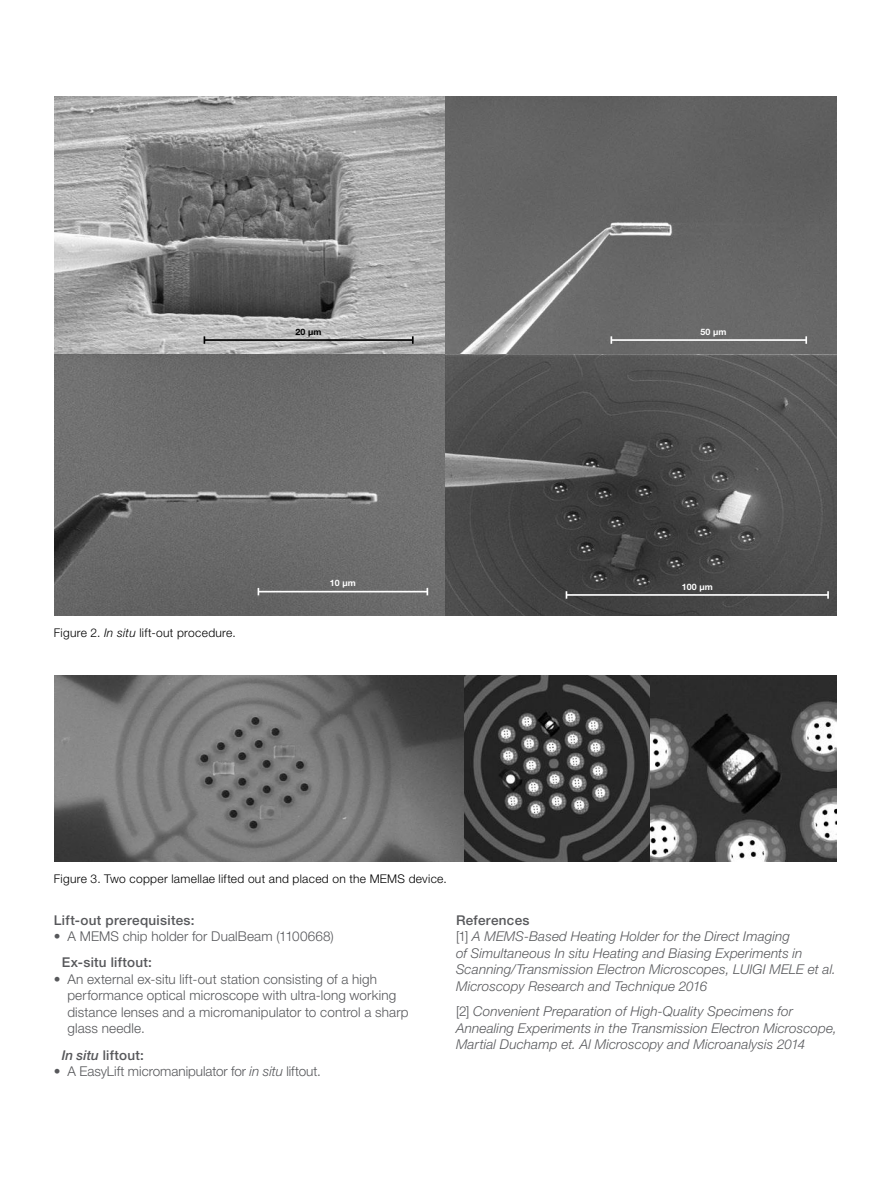
<style>
.page{position:relative;width:891px;height:1188px;background:#fff}
.page>*{position:absolute;margin:0;border:0;box-sizing:border-box;transform-origin:0 0}
.t1{font:italic 300 13.5px/16.5px "Helvetica Neue LT Pro";letter-spacing:.01em;color:#57585b}
.t2{font:300 13.5px/16.5px "Helvetica Neue LT Pro";letter-spacing:.01em;color:#57585b}
.t3{font:500 13.5px "Helvetica Neue LT Pro";letter-spacing:.02em;color:#57585b}
.t4{font:300 12px "Helvetica Neue LT Pro";letter-spacing:.025em;color:#000}
.t5{font:700 8.85px "Helvetica Neue LT Pro";letter-spacing:.01em;color:#fff}
.t6{font:700 8.85px "Helvetica Neue LT Pro";color:#000}
.s1{font-style:italic}
.s2{font-weight:500;font-style:normal}
.s3{font-style:normal}
</style>
<div class="page">
<img style="left:54px;top:96px;width:783px;height:519px">
<img style="left:54px;top:675px;width:783px;height:186px">
<hr style="left:204px;top:339px;width:209px;height:2px;background:#000">
<svg style="left:412px;top:336px;width:2px;height:8px"></svg>
<hr style="left:611px;top:339px;width:195px;height:2px;background:#fff">
<svg style="left:805px;top:336px;width:2px;height:8px"></svg>
<hr style="left:258px;top:591px;width:169px;height:1px;background:#fff">
<hr style="left:566px;top:594px;width:262px;height:2px;background:#fff">
<svg style="left:827px;top:591px;width:2px;height:8px"></svg>
<p class="t6" style="left:296px;top:326px;width:27px">20 μm</p>
<p class="t5" style="left:701px;top:326px;width:27px">50 μm</p>
<p class="t4" style="left:54px;top:625px;width:183px">Figure 2. <span class="s1">In situ</span> lift-out procedure.</p>
<p class="t5" style="left:330px;top:578px;width:27px">10 μm</p>
<p class="t5" style="left:682px;top:581px;width:32px">100 μm</p>
<p class="t4" style="left:54px;top:872px;width:394px">Figure 3. Two copper lamellae lifted out and placed on the MEMS device.</p>
<p class="t3" style="left:54px;top:912px;width:142px">Lift-out prerequisites:</p>
<p class="t2" style="left:54px;top:928px;width:281px">• A MEMS chip holder for DualBeam (1100668)</p>
<p class="t3" style="left:62px;top:954px;width:92px">Ex-situ liftout:</p>
<p class="t2" style="left:67px;top:971px;width:343px;text-indent:-14px">• An external ex-situ lift-out station consisting of a high performance optical microscope with ultra-long working distance lenses and a micromanipulator to control a sharp glass needle.</p>
<p class="t3" style="left:62px;top:1047px;width:84px"><span class="s1">In situ</span> liftout:</p>
<p class="t2" style="left:54px;top:1063px;width:269px">• A EasyLift micromanipulator for <span class="s1">in situ</span> liftout.</p>
<p class="t1" style="left:456px;top:911px;width:381px"><span class="s2">References<br></span><span class="s3">[1]</span> A MEMS-Based Heating Holder for the Direct Imaging<br>of Simultaneous In situ Heating and Biasing Experiments in Scanning/Transmission Electron Microscopes, LUIGI MELE et al.<br>Microscopy Research and Technique 2016</p>
<p class="t1" style="left:456px;top:1003px;width:382px"><span class="s3">[2]</span> Convenient Preparation of High-Quality Specimens for<br>Annealing Experiments in the Transmission Electron Microscope,<br>Martial Duchamp et. Al Microscopy and Microanalysis 2014</p>
</div>
